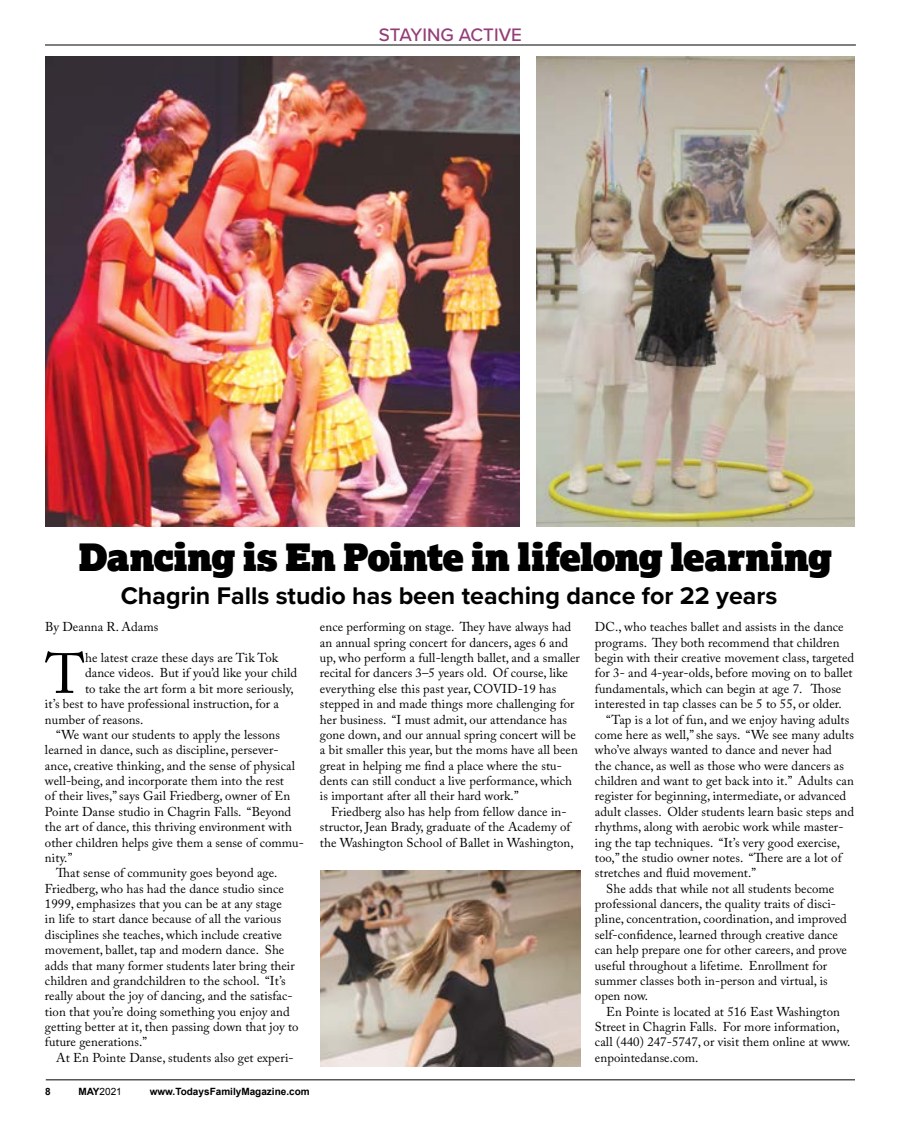
<style>
.page{position:relative;width:900px;height:1125px;background:#fff}
.page>*{position:absolute;margin:0;border:0;box-sizing:border-box;transform-origin:0 0}
.t1{font:56px "Adobe Caslon Pro";color:#000}
.t2{font:37.5px "Lexia Advertising";letter-spacing:-.01em;color:#000}
.t3{font:700 25px "Proxima Nova";color:#000}
.t4{font:500 18.75px "Proxima Nova";color:#943e77}
.t5{font:12.75px/15.4px "Adobe Caslon Pro";letter-spacing:.005em;color:#000}
.t6{font:700 10px "Arial";color:#000}
.t7{font:10px "Arial";color:#000}
.s1{font-weight:700}
</style>
<div class="page">
<img style="left:320px;top:871px;width:260px;height:196px">
<img style="left:45px;top:56px;width:474px;height:471px">
<img style="left:536px;top:56px;width:319px;height:471px">
<hr style="left:45px;top:45px;width:811px;height:1px;background:#000">
<hr style="left:46px;top:1080px;width:809px;height:1px;background:#000">
<h3 class="t4" style="left:379px;top:21px;width:145px">STAYING ACTIVE</h3>
<h2 class="t2" style="left:79px;top:533px;width:755px">Dancing is En Pointe in lifelong learning</h2>
<h3 class="t3" style="left:121px;top:577px;width:658px">Chagrin Falls studio has been teaching dance for 22 years</h3>
<p class="t5" style="left:45px;top:619px;width:115px">By Deanna R. Adams</p>
<h1 class="t1" style="left:45px;top:641px;width:41px">T</h1>
<p class="t5" style="left:85px;top:650px;width:195px">he latest craze these days are Tik Tok</p>
<p class="t5" style="left:85px;top:665px;width:214px">dance videos. But if you’d like your child</p>
<p class="t5" style="left:85px;top:681px;width:210px">to take the art form a bit more seriously,</p>
<p class="t5" style="left:45px;top:696px;width:236px">it’s best to have professional instruction, for a</p>
<p class="t5" style="left:45px;top:711px;width:100px">number of reasons.</p>
<p class="t5" style="left:56px;top:727px;width:225px">“We want our students to apply the lessons</p>
<p class="t5" style="left:45px;top:742px;width:235px">learned in dance, such as discipline, persever-</p>
<p class="t5" style="left:45px;top:758px;width:252px">ance, creative thinking, and the sense of physical</p>
<p class="t5" style="left:45px;top:773px;width:241px">well-being, and incorporate them into the rest</p>
<p class="t5" style="left:45px;top:788px;width:247px">of their lives,” says Gail Friedberg, owner of En</p>
<p class="t5" style="left:45px;top:804px;width:248px">Pointe Danse studio in Chagrin Falls. “Beyond</p>
<p class="t5" style="left:45px;top:819px;width:248px">the art of dance, this thriving environment with</p>
<p class="t5" style="left:45px;top:834px;width:260px">other children helps give them a sense of commu-</p>
<p class="t5" style="left:45px;top:850px;width:29px">nity.”</p>
<p class="t5" style="left:56px;top:865px;width:223px">That sense of community goes beyond age.</p>
<p class="t5" style="left:45px;top:881px;width:240px">Friedberg, who has had the dance studio since</p>
<p class="t5" style="left:45px;top:896px;width:238px">1999, emphasizes that you can be at any stage</p>
<p class="t5" style="left:45px;top:911px;width:238px">in life to start dance because of all the various</p>
<p class="t5" style="left:45px;top:927px;width:239px">disciplines she teaches, which include creative</p>
<p class="t5" style="left:45px;top:942px;width:241px">movement, ballet, tap and modern dance. She</p>
<p class="t5" style="left:45px;top:957px;width:251px">adds that many former students later bring their</p>
<p class="t5" style="left:45px;top:973px;width:242px">children and grandchildren to the school. “It’s</p>
<p class="t5" style="left:45px;top:988px;width:249px">really about the joy of dancing, and the satisfac-</p>
<p class="t5" style="left:45px;top:1004px;width:246px">tion that you’re doing something you enjoy and</p>
<p class="t5" style="left:45px;top:1019px;width:255px">getting better at it, then passing down that joy to</p>
<p class="t5" style="left:45px;top:1034px;width:104px">future generations.”</p>
<p class="t5" style="left:56px;top:1050px;width:239px">At En Pointe Danse, students also get experi-</p>
<p class="t6" style="left:45px;top:1085px;width:7px">8</p>
<p class="t7" style="left:78px;top:1085px;width:45px"><span class="s1">MAY</span>2021</p>
<p class="t6" style="left:150px;top:1085px;width:162px">www.TodaysFamilyMagazine.com</p>
<p class="t5" style="left:320px;top:619px;width:262px">ence performing on stage. They have always had an annual spring concert for dancers, ages 6 and up, who perform a full-length ballet, and a smaller recital for dancers 3–5 years old. Of course, like everything else this past year, COVID-19 has stepped in and made things more challenging for her business. “I must admit, our attendance has gone down, and our annual spring concert will be a bit smaller this year, but the moms have all been great in helping me find a place where the stu&shy;dents can still conduct a live performance, which is important after all their hard work.”</p>
<p class="t5" style="left:320px;top:804px;width:255px;text-align:center">Friedberg also has help from fellow dance in&shy;structor, Jean Brady, graduate of the Academy of the Washington School of Ballet in Washington,</p>
<p class="t5" style="left:595px;top:619px;width:250px">DC., who teaches ballet and assists in the dance</p>
<p class="t5" style="left:595px;top:635px;width:246px">programs. They both recommend that children</p>
<p class="t5" style="left:595px;top:650px;width:261px">begin with their creative movement class, targeted</p>
<p class="t5" style="left:595px;top:665px;width:259px">for 3- and 4-year-olds, before moving on to ballet</p>
<p class="t5" style="left:595px;top:681px;width:248px">fundamentals, which can begin at age 7. Those</p>
<p class="t5" style="left:595px;top:696px;width:248px">interested in tap classes can be 5 to 55, or older.</p>
<p class="t5" style="left:606px;top:711px;width:245px">“Tap is a lot of fun, and we enjoy having adults</p>
<p class="t5" style="left:595px;top:727px;width:260px">come here as well,” she says. “We see many adults</p>
<p class="t5" style="left:595px;top:742px;width:238px">who’ve always wanted to dance and never had</p>
<p class="t5" style="left:595px;top:758px;width:251px">the chance, as well as those who were dancers as</p>
<p class="t5" style="left:595px;top:773px;width:260px">children and want to get back into it.” Adults can</p>
<p class="t5" style="left:595px;top:788px;width:253px">register for beginning, intermediate, or advanced</p>
<p class="t5" style="left:595px;top:804px;width:261px">adult classes. Older students learn basic steps and</p>
<p class="t5" style="left:595px;top:819px;width:250px">rhythms, along with aerobic work while master-</p>
<p class="t5" style="left:595px;top:834px;width:247px">ing the tap techniques. “It’s very good exercise,</p>
<p class="t5" style="left:595px;top:850px;width:248px">too,” the studio owner notes. “There are a lot of</p>
<p class="t5" style="left:595px;top:865px;width:163px">stretches and fluid movement.”</p>
<p class="t5" style="left:606px;top:881px;width:230px">She adds that while not all students become</p>
<p class="t5" style="left:595px;top:896px;width:243px">professional dancers, the quality traits of disci-</p>
<p class="t5" style="left:595px;top:911px;width:254px">pline, concentration, coordination, and improved</p>
<p class="t5" style="left:595px;top:927px;width:245px">self-confidence, learned through creative dance</p>
<p class="t5" style="left:595px;top:942px;width:254px">can help prepare one for other careers, and prove</p>
<p class="t5" style="left:595px;top:957px;width:234px">useful throughout a lifetime. Enrollment for</p>
<p class="t5" style="left:595px;top:973px;width:234px">summer classes both in-person and virtual, is</p>
<p class="t5" style="left:595px;top:988px;width:55px">open now.</p>
<p class="t5" style="left:606px;top:1004px;width:235px">En Pointe is located at 516 East Washington</p>
<p class="t5" style="left:595px;top:1019px;width:246px">Street in Chagrin Falls. For more information,</p>
<p class="t5" style="left:595px;top:1034px;width:257px">call (440) 247-5747, or visit them online at www.</p>
<p class="t5" style="left:595px;top:1050px;width:105px">enpointedanse.com.</p>
</div>
